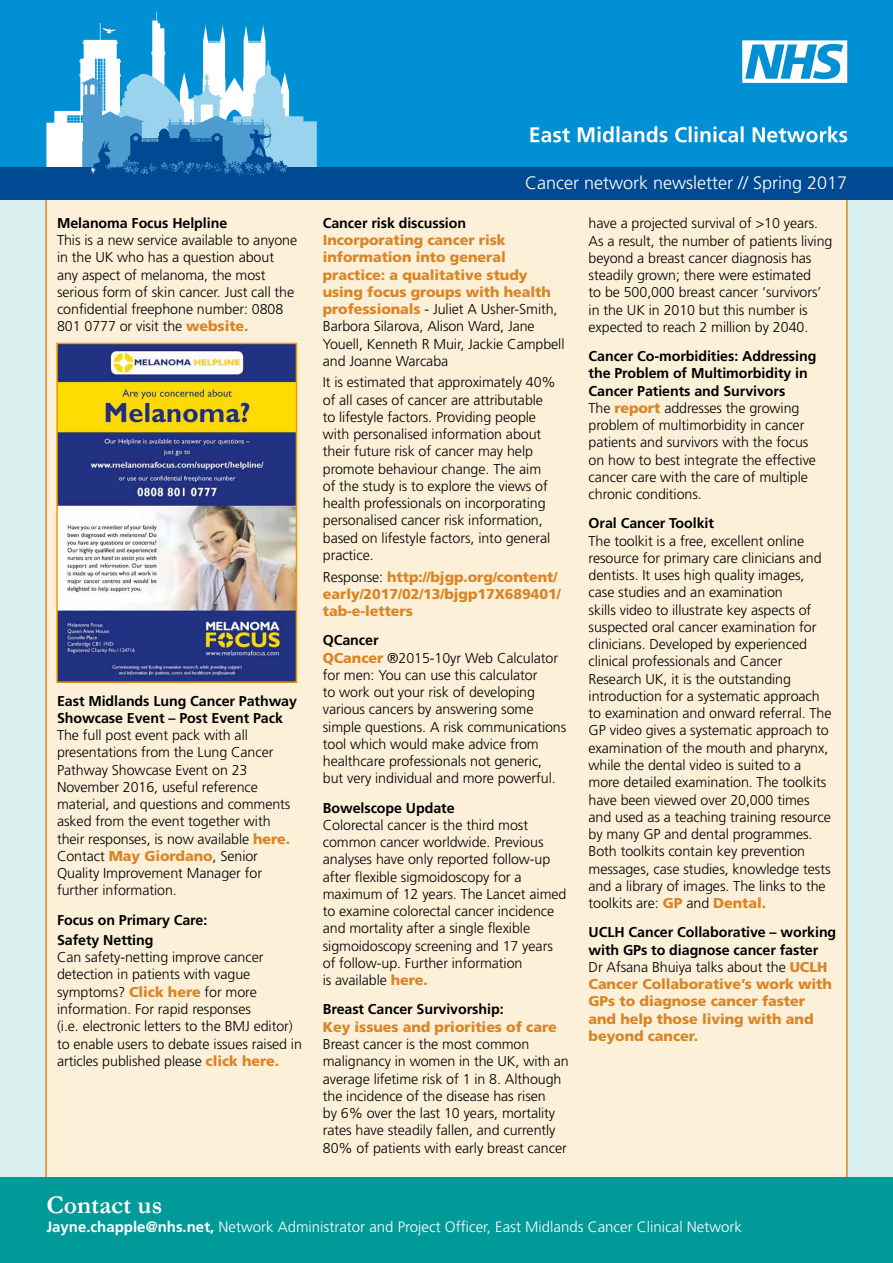
<style>
.page{position:relative;width:893px;height:1263px;background:#d9f0ef}
.page>*{position:absolute;margin:0;border:0;box-sizing:border-box;transform-origin:0 0}
.t1{font:700 25.5px "Garamond";color:#fff}
.t2{font:300 18px "Frutiger";color:#fff}
.t3{font:300 15px "Frutiger";color:#fff}
.t4{font:300 14.25px/17.2px "Frutiger";letter-spacing:-.005em;color:#000}
.t5{font:900 14.25px/17.2px "Frutiger";letter-spacing:-.005em;color:#d98526}
.t6{font:700 14.25px/17.2px "Frutiger";letter-spacing:-.005em;color:#000}
.s1{font-weight:900;color:#d98526}
.s2{font-weight:300;color:#000}
.s3{font-weight:700}
.s4{font-weight:700;color:#000}
</style>
<div class="page">
<div style="left:46px;top:199px;width:801px;height:981px;background:#fdf0d9"></div>
<div style="left:0;top:0;width:893px;height:186px;background:#0090d3"></div>
<div style="left:0;top:167px;width:893px;height:33px;background:#004a93"></div>
<svg style="left:46px;top:11px;width:271px;height:164px"></svg>
<div style="left:0;top:1178px;width:893px;height:85px;background:#009a98"></div>
<svg style="left:530px;top:126px;width:317px;height:16px"></svg>
<svg style="left:742px;top:40px;width:105px;height:43px"></svg>
<img style="left:59px;top:346px;width:235px;height:334px">
<div style="left:56px;top:343px;width:241px;height:340px;border:2px solid #f49800"></div>
<p class="t6" style="left:57px;top:214px;width:172px">Melanoma Focus Helpline</p>
<p class="t4" style="left:57px;top:231px;width:242px">This is a new service available to anyone in the UK who has a question about any aspect of melanoma, the most serious form of skin cancer. Just call the confidential freephone number: 0808<br>801 0777 or visit the <span class="s1">website.</span></p>
<p class="t6" style="left:57px;top:692px;width:242px">East Midlands Lung Cancer Pathway<br>Showcase Event – Post Event Pack</p>
<p class="t4" style="left:57px;top:726px;width:235px">The full post event pack with all presentations from the Lung Cancer<br>Pathway Showcase Event on 23<br>November 2016, useful reference material, and questions and comments asked from the event together with their responses, is now available <span class="s1">here.<br></span>Contact <span class="s1">May Giordano</span>, Senior<br>Quality Improvement Manager for further information.</p>
<p class="t6" style="left:57px;top:909px;width:152px;line-height:20.2px">Focus on Primary Care:<br>Safety Netting</p>
<p class="t4" style="left:57px;top:949px;width:246px">Can safety-netting improve cancer detection in patients with vague symptoms? <span class="s1">Click here</span> for more information. For rapid responses<br>(i.e. electronic letters to the BMJ editor) to enable users to debate issues raised in articles published please <span class="s1">click here.</span></p>
<p class="t2" style="left:525px;top:172px;width:324px">Cancer network newsletter // Spring 2017</p>
<p class="t6" style="left:323px;top:214px;width:145px">Cancer risk discussion</p>
<p class="t5" style="left:323px;top:231px;width:243px">Incorporating cancer risk information into general practice: a qualitative study using focus groups with health professionals <span class="s2">- Juliet A Usher-Smith,<br>Barbora Silarova, Alison Ward, Jane<br>Youell, Kenneth R Muir, Jackie Campbell and Joanne Warcaba</span></p>
<p class="t4" style="left:323px;top:374px;width:235px">It is estimated that approximately 40% of all cases of cancer are attributable to lifestyle factors. Providing people with personalised information about their future risk of cancer may help promote behaviour change. The aim of the study is to explore the views of health professionals on incorporating personalised cancer risk information, based on lifestyle factors, into general practice.</p>
<p class="t5" style="left:323px;top:568px;width:240px"><span class="s2">Response:</span> http://bjgp.org/content/ early/2017/02/13/bjgp17X689401/ tab-e-letters</p>
<p class="t4" style="left:323px;top:632px;width:245px"><span class="s3">QCancer<br></span><span class="s1">QCancer</span> ®2015-10yr Web Calculator for men: You can use this calculator<br>to work out your risk of developing various cancers by answering some simple questions. A risk communications tool which would make advice from healthcare professionals not generic,<br>but very individual and more powerful.</p>
<p class="t6" style="left:323px;top:799px;width:133px">Bowelscope Update</p>
<p class="t4" style="left:323px;top:816px;width:245px">Colorectal cancer is the third most common cancer worldwide. Previous analyses have only reported follow‑up after flexible sigmoidoscopy for a maximum of 12 years. The Lancet aimed to examine colorectal cancer incidence and mortality after a single flexible sigmoidoscopy screening and 17 years of follow-up. Further information<br>is available <span class="s1">here.</span></p>
<p class="t6" style="left:323px;top:1001px;width:182px">Breast Cancer Survivorship:</p>
<p class="t5" style="left:323px;top:1018px;width:235px">Key issues and priorities of care</p>
<p class="t4" style="left:323px;top:1035px;width:247px">Breast cancer is the most common malignancy in women in the UK, with an average lifetime risk of 1 in 8. Although the incidence of the disease has risen<br>by 6% over the last 10 years, mortality rates have steadily fallen, and currently 80% of patients with early breast cancer</p>
<p class="t4" style="left:589px;top:215px;width:245px">have a projected survival of &gt;10 years.<br>As a result, the number of patients living beyond a breast cancer diagnosis has steadily grown; there were estimated<br>to be 500,000 breast cancer ‘survivors’ in the UK in 2010 but this number is expected to reach 2 million by 2040.</p>
<p class="t4" style="left:589px;top:347px;width:229px"><span class="s3">Cancer Co-morbidities: Addressing the Problem of Multimorbidity in Cancer Patients and Survivors<br></span>The <span class="s1">report</span> addresses the growing problem of multimorbidity in cancer patients and survivors with the focus on how to best integrate the effective cancer care with the care of multiple chronic conditions.</p>
<p class="t6" style="left:589px;top:515px;width:127px">Oral Cancer Toolkit</p>
<p class="t4" style="left:589px;top:532px;width:245px">The toolkit is a free, excellent online resource for primary care clinicians and dentists. It uses high quality images, case studies and an examination<br>skills video to illustrate key aspects of suspected oral cancer examination for clinicians. Developed by experienced clinical professionals and Cancer Research UK, it is the outstanding introduction for a systematic approach to examination and onward referral. The GP video gives a systematic approach to examination of the mouth and pharynx, while the dental video is suited to a more detailed examination. The toolkits have been viewed over 20,000 times and used as a teaching training resource by many GP and dental programmes.<br>Both toolkits contain key prevention messages, case studies, knowledge tests and a library of images. The links to the toolkits are: <span class="s1">GP</span> and <span class="s1">Dental.</span></p>
<p class="t5" style="left:589px;top:923px;width:249px"><span class="s4">UCLH Cancer Collaborative – working with GPs to diagnose cancer faster<br></span><span class="s2">Dr Afsana Bhuiya talks about the</span> UCLH<br>Cancer Collaborative’s work with<br>GPs to diagnose cancer faster<br>and help those living with and beyond cancer.</p>
<h1 class="t1" style="left:46px;top:1189px;width:117px">Contact us</h1>
<p class="t3" style="left:46px;top:1218px;width:697px"><span class="s3">Jayne.chapple@nhs.net,</span> Network Administrator and Project Officer, East Midlands Cancer Clinical Network</p>
</div>
